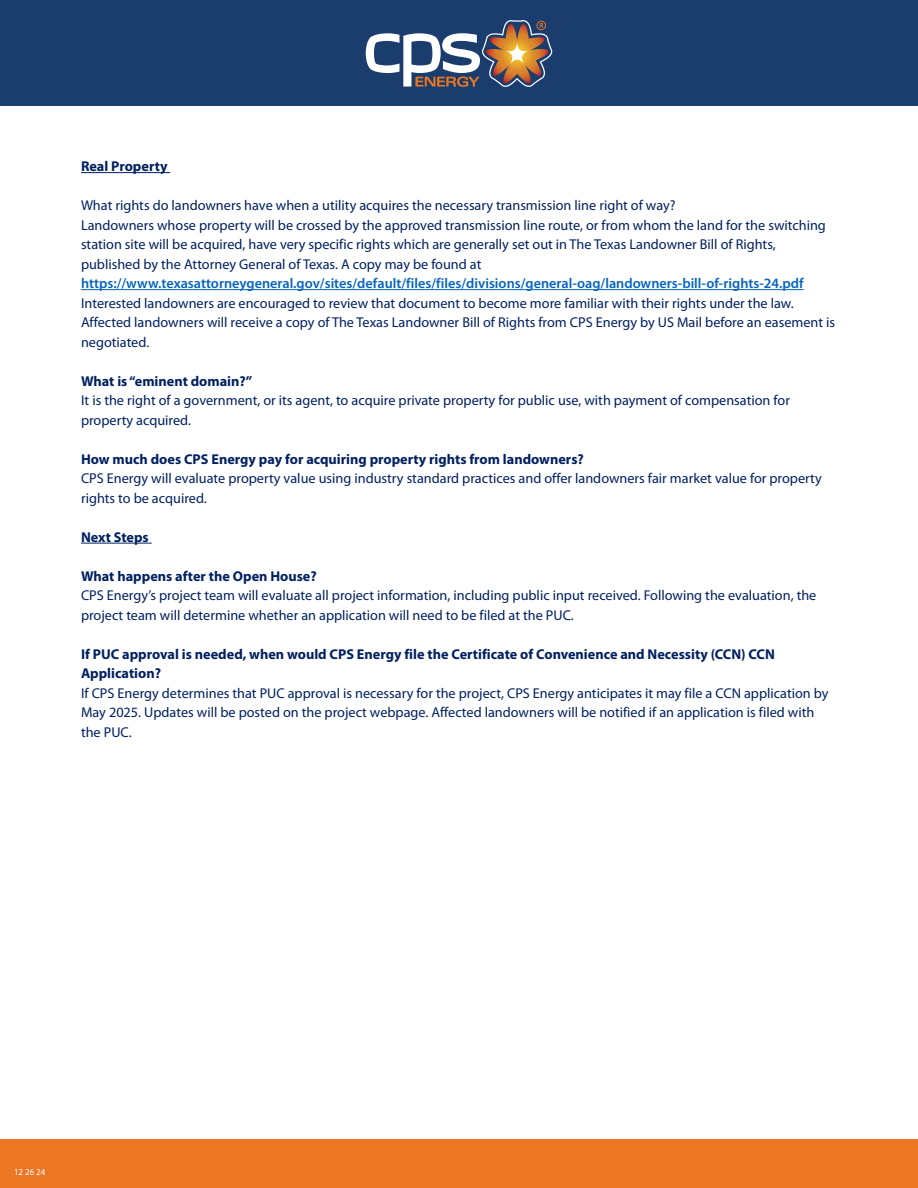
<style>
.page{position:relative;width:918px;height:1188px;background:#fff}
.page>*{position:absolute;margin:0;border:0;box-sizing:border-box;transform-origin:0 0}
.t1{font:14.25px/19.5px "Myriad Pro";color:#002060}
.t2{font:700 14.25px/19.5px "Myriad Pro";color:#002060}
.t3{font:600 14.25px "Myriad Pro";color:#0563c1}
.t4{font:9px "Myriad Pro";color:#fff}
</style>
<div class="page">
<hr style="left:81px;top:172px;width:89px;height:1px;background:#002060">
<hr style="left:81px;top:289px;width:723px;height:1px;background:#0563c1">
<hr style="left:81px;top:543px;width:71px;height:1px;background:#002060">
<div style="left:0;top:0;width:918px;height:106px;background:#1b3d6d"></div>
<svg style="left:366px;top:20px;width:186px;height:67px"></svg>
<div style="left:0;top:1139px;width:918px;height:49px;background:#ec7624"></div>
<p class="t2" style="left:81px;top:156px;width:88px">Real Property</p>
<p class="t1" style="left:81px;top:195px;width:746px">What rights do landowners have when a utility acquires the necessary transmission line right of way?<br>Landowners whose property will be crossed by the approved transmission line route, or from whom the land for the switching station site will be acquired, have very specific rights which are generally set out in The Texas Landowner Bill of Rights, published by the Attorney General of Texas. A copy may be found at</p>
<p class="t3" style="left:81px;top:274px;width:724px">https://www.texasattorneygeneral.gov/sites/default/files/files/divisions/general-oag/landowners-bill-of-rights-24.pdf</p>
<p class="t1" style="left:81px;top:293px;width:756px">Interested landowners are encouraged to review that document to become more familiar with their rights under the law.<br>Affected landowners will receive a copy of The Texas Landowner Bill of Rights from CPS Energy by US Mail before an easement is negotiated.</p>
<p class="t2" style="left:81px;top:371px;width:173px">What is “eminent domain?”</p>
<p class="t1" style="left:81px;top:390px;width:711px">It is the right of a government, or its agent, to acquire private property for public use, with payment of compensation for property acquired.</p>
<p class="t2" style="left:81px;top:449px;width:504px">How much does CPS Energy pay for acquiring property rights from landowners?</p>
<p class="t1" style="left:81px;top:468px;width:742px">CPS Energy will evaluate property value using industry standard practices and offer landowners fair market value for property rights to be acquired.</p>
<p class="t2" style="left:81px;top:527px;width:69px">Next Steps</p>
<p class="t2" style="left:81px;top:566px;width:237px">What happens after the Open House?</p>
<p class="t1" style="left:81px;top:585px;width:737px">CPS Energy’s project team will evaluate all project information, including public input received. Following the evaluation, the project team will determine whether an application will need to be filed at the PUC.</p>
<p class="t2" style="left:81px;top:644px;width:695px">If PUC approval is needed, when would CPS Energy file the Certificate of Convenience and Necessity (CCN) CCN<br>Application?</p>
<p class="t1" style="left:81px;top:683px;width:749px">If CPS Energy determines that PUC approval is necessary for the project, CPS Energy anticipates it may file a CCN application by<br>May 2025. Updates will be posted on the project webpage. Affected landowners will be notified if an application is filed with the PUC.</p>
<p class="t4" style="left:14px;top:1166px;width:33px">12 26 24</p>
</div>
